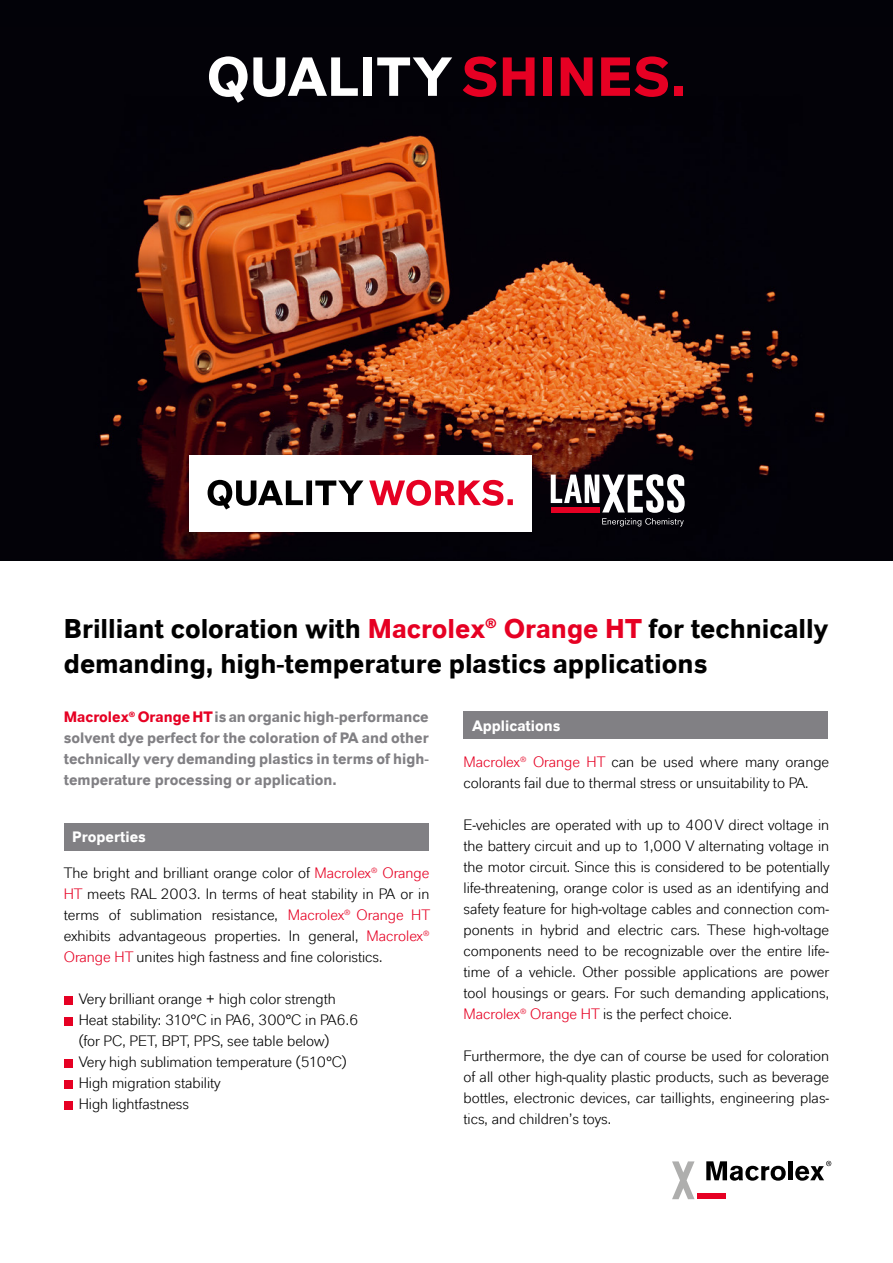
<style>
.page{position:relative;width:893px;height:1263px;background:#fff}
.page>*{position:absolute;margin:0;border:0;box-sizing:border-box;transform-origin:0 0}
.t1{font:700 54.15px "Lanxess Global";letter-spacing:.015em;color:#fff}
.Tabelle{font:700 27px/35.1px "Lanxess Global";color:#000}
.Copy{font:15px/21px "Lanxess Global";color:#000;text-align:justify}
.Aufzählung{font:15px/21px "Lanxess Global";color:#000}
.Copy_hf{font:700 15px/21px "Lanxess Global";color:#818084;text-align:justify}
.Copy_hf-2{font:700 15px "Lanxess Global";color:#fff}
.s1{color:#e60023}
</style>
<div class="page">
<svg style="left:0;top:0;width:893px;height:561px;background:#2d140e"></svg>
<div style="left:188px;top:456px;width:346px;height:80px;background:#000;opacity:.15"></div>
<div style="left:189px;top:455px;width:343px;height:76px;background:#fff"></div>
<svg style="left:551px;top:474px;width:134px;height:52px"></svg>
<svg style="left:369px;top:480px;width:144px;height:26px"></svg>
<svg style="left:208px;top:480px;width:155px;height:29px"></svg>
<div style="left:64px;top:823px;width:365px;height:28px;background:#818084"></div>
<div style="left:463px;top:711px;width:365px;height:28px;background:#818084"></div>
<div style="left:697px;top:1193px;width:29px;height:6px;background:#e60023"></div>
<svg style="left:672px;top:1161px;width:22px;height:38px"></svg>
<svg style="left:706px;top:1161px;width:80px;height:20px"></svg>
<div style="left:788px;top:1161px;width:5px;height:19px;background:#000"></div>
<svg style="left:795px;top:1161px;width:36px;height:20px"></svg>
<div style="left:64px;top:996px;width:8px;height:8px;background:#e60023"></div>
<div style="left:64px;top:1017px;width:8px;height:8px;background:#e60023"></div>
<div style="left:64px;top:1059px;width:8px;height:8px;background:#e60023"></div>
<div style="left:64px;top:1080px;width:8px;height:8px;background:#e60023"></div>
<div style="left:64px;top:1101px;width:8px;height:8px;background:#e60023"></div>
<p class="t1" style="left:207px;top:45px;width:481px">QUALITY <span class="s1">SHINES.</span></p>
<p class="Tabelle" style="left:64px;top:611px;width:766px">Brilliant coloration with <span class="s1">Macrolex</span><sup>®</sup> <span class="s1">Orange HT</span> for technically demanding, high-temperature plastics applications</p>
<p class="Copy_hf" style="left:64px;top:706px;width:366px"><span class="s1">Macrolex</span><sup>®</sup> <span class="s1">Orange HT</span> is an organic high-performance solvent dye perfect for the coloration of PA and other technically very demanding plastics in terms of high&shy;temperature processing or application.</p>
<p class="Copy_hf-2" style="left:72px;top:828px;width:75px">Properties</p>
<p class="Copy" style="left:64px;top:863px;width:368px">The bright and brilliant orange color of <span class="s1">Macrolex</span><sup>®</sup> <span class="s1">Orange HT</span> meets RAL 2003. In terms of heat stability in PA or in terms of sublimation resistance, <span class="s1">Macrolex</span><sup>®</sup> <span class="s1">Orange HT </span>exhibits advantageous properties. In general, <span class="s1">Macrolex</span><sup>® </sup><span class="s1">Orange HT</span> unites high fastness and fine coloristics.</p>
<p class="Aufzählung" style="left:79px;top:989px;width:259px">Very brilliant orange + high color strength</p>
<p class="Aufzählung" style="left:79px;top:1010px;width:281px">Heat stability: 310°C in PA6, 300°C in PA6.6 (for PC, PET, BPT, PPS, see table below)</p>
<p class="Aufzählung" style="left:79px;top:1052px;width:269px">Very high sublimation temperature (510°C)</p>
<p class="Aufzählung" style="left:79px;top:1073px;width:144px">High migration stability</p>
<p class="Aufzählung" style="left:79px;top:1094px;width:112px">High lightfastness</p>
<p class="Copy_hf-2" style="left:472px;top:717px;width:90px">Applications</p>
<p class="Copy" style="left:463px;top:751px;width:367px"><span class="s1">Macrolex</span><sup>®</sup> <span class="s1">Orange HT</span> can be used where many orange colorants fail due to thermal stress or unsuitability to PA.</p>
<p class="Copy" style="left:463px;top:814px;width:367px">E-vehicles are operated with up to 400 V direct voltage in the battery circuit and up to 1,000 V alternating voltage in the motor circuit. Since this is considered to be potentially life-threatening, orange color is used as an identifying and safety feature for high-voltage cables and connection com&shy;ponents in hybrid and electric cars. These high-voltage components need to be recognizable over the entire life&shy;time of a vehicle. Other possible applications are power tool housings or gears. For such demanding applications, <span class="s1">Macrolex</span><sup>®</sup> <span class="s1">Orange HT</span> is the perfect choice.</p>
<p class="Copy" style="left:463px;top:1045px;width:367px">Furthermore, the dye can of course be used for coloration of all other high-quality plastic products, such as beverage bottles, electronic devices, car taillights, engineering plas&shy;tics, and children’s toys.</p>
</div>
